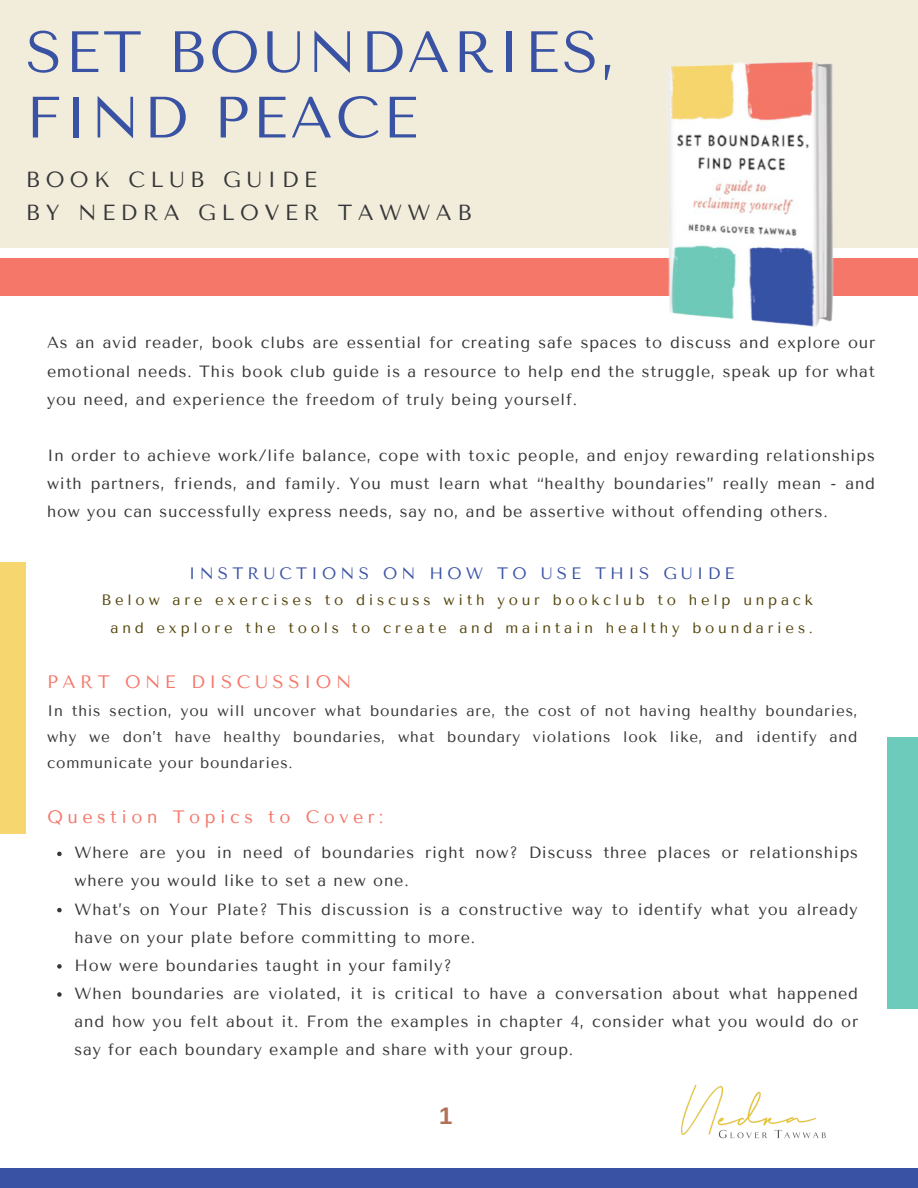
<style>
.page{position:relative;width:918px;height:1188px;background:#fff}
.page>*{position:absolute;margin:0;border:0;box-sizing:border-box;transform-origin:0 0}
.t1{font:58.2px/65.4px "Tenor Sans";letter-spacing:.05em;color:#3a52a4}
.t2{font:700 24px "Arimo";color:#b27059}
.t3{font:21.75px/33.9px "Tenor Sans";letter-spacing:.25em;color:#373739}
.t4{font:18px "Tenor Sans";letter-spacing:.25em;color:#f57769}
.t5{font:16.5px "Tenor Sans";letter-spacing:.25em;color:#3a52a4}
.t6{font:16.2px/28.2px "Tenor Sans";letter-spacing:.05em;color:#373739;text-align:justify}
.t7{font:15.3px/25.8px "Tenor Sans";letter-spacing:.05em;color:#373739;text-align:justify}
.t8{font:15px/28.2px "Tenor Sans";letter-spacing:.25em;color:#54440a;text-align:center}
</style>
<div class="page">
<div style="left:0;top:0;width:918px;height:248px;background:#f2eddb"></div>
<div style="left:0;top:259px;width:918px;height:37px;background:#f57769"></div>
<div style="left:0;top:1169px;width:918px;height:19px;background:#3a52a4"></div>
<img style="left:650px;top:62px;width:204px;height:265px">
<svg style="left:57px;top:852px;width:5px;height:4px"></svg>
<svg style="left:57px;top:908px;width:5px;height:4px"></svg>
<svg style="left:57px;top:964px;width:5px;height:5px"></svg>
<svg style="left:57px;top:992px;width:5px;height:5px"></svg>
<div style="left:0;top:562px;width:26px;height:271px;background:#f6d66e"></div>
<div style="left:887px;top:737px;width:31px;height:271px;background:#6dcbbb"></div>
<img style="left:681px;top:1084px;width:145px;height:55px">
<h1 class="t1" style="left:26px;top:20px;width:592px">SET BOUNDARIES,<br>FIND PEACE</h1>
<h3 class="t3" style="left:26px;top:162px;width:447px">BOOK CLUB GUIDE<br>BY NEDRA GLOVER TAWWAB</h3>
<p class="t6" style="left:47px;top:329px;width:830px">As an avid reader, book clubs are essential for creating safe spaces to discuss and explore our emotional needs. This book club guide is a resource to help end the struggle, speak up for what you need, and experience the freedom of truly being yourself.</p>
<p class="t6" style="left:47px;top:441px;width:830px">In order to achieve work/life balance, cope with toxic people, and enjoy rewarding relationships with partners, friends, and family. You must learn what “healthy boundaries” really mean - and how you can successfully express needs, say no, and be assertive without offending others.</p>
<p class="t5" style="left:189px;top:564px;width:547px">INSTRUCTIONS ON HOW TO USE THIS GUIDE</p>
<p class="t8" style="left:102px;top:586px;width:713px">Below are exercises to discuss with your bookclub to help unpack and explore the tools to create and maintain healthy boundaries.</p>
<p class="t4" style="left:47px;top:672px;width:306px">PART ONE DISCUSSION</p>
<p class="t7" style="left:47px;top:698px;width:812px">In this section, you will uncover what boundaries are, the cost of not having healthy boundaries, why we don’t have healthy boundaries, what boundary violations look like, and identify and communicate your boundaries.</p>
<p class="t4" style="left:47px;top:807px;width:338px">Question Topics to Cover:</p>
<p class="t6" style="left:75px;top:839px;width:785px;text-align:left">Where are you in need of boundaries right now? Discuss three places or relationships where you would like to set a new one.<br>What’s on Your Plate? This discussion is a constructive way to identify what you already have on your plate before committing to more.<br>How were boundaries taught in your family?<br>When boundaries are violated, it is critical to have a conversation about what happened and how you felt about it. From the examples in chapter 4, consider what you would do or say for each boundary example and share with your group.</p>
<h2 class="t2" style="left:439px;top:1102px;width:15px">1</h2>
</div>
